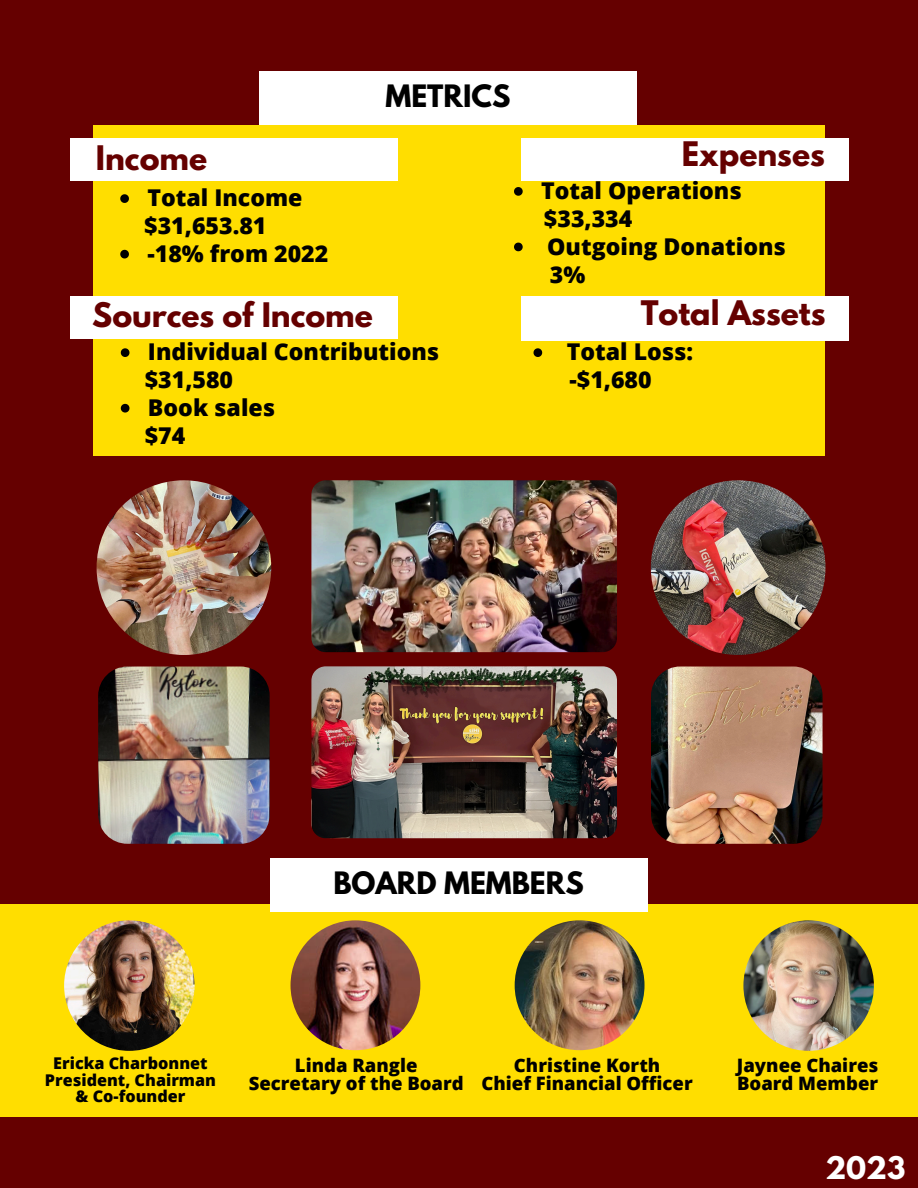
<style>
.page{position:relative;width:918px;height:1188px;background:#650000}
.page>*{position:absolute;margin:0;border:0;box-sizing:border-box;transform-origin:0 0}
.t1{font:700 30px "League Spartan";color:#650000}
.t2{font:700 27.6px "League Spartan";color:#fff}
.t3{font:700 27.3px "League Spartan";color:#000}
.t4{font:800 23.1px/27.8px "Open Sans";color:#000}
.t5{font:800 18.45px/18.5px "Open Sans";color:#000;text-align:center}
.t6{font:800 16.2px/16.2px "Open Sans";color:#000;text-align:center}
</style>
<div class="page">
<div style="left:94px;top:125px;width:731px;height:331px;background:#ffde00"></div>
<div style="left:260px;top:71px;width:377px;height:54px;background:#fff"></div>
<div style="left:70px;top:138px;width:328px;height:42px;background:#fff"></div>
<div style="left:521px;top:296px;width:328px;height:45px;background:#fff"></div>
<div style="left:70px;top:296px;width:328px;height:43px;background:#fff"></div>
<div style="left:521px;top:138px;width:328px;height:42px;background:#fff"></div>
<svg style="left:120px;top:194px;width:9px;height:9px"></svg>
<svg style="left:120px;top:250px;width:9px;height:8px"></svg>
<svg style="left:121px;top:348px;width:8px;height:9px"></svg>
<svg style="left:121px;top:404px;width:8px;height:9px"></svg>
<svg style="left:514px;top:187px;width:9px;height:9px"></svg>
<svg style="left:514px;top:243px;width:9px;height:8px"></svg>
<svg style="left:534px;top:348px;width:8px;height:9px"></svg>
<div style="left:0;top:904px;width:918px;height:213px;background:#ffde00"></div>
<img style="left:743px;top:920px;width:131px;height:131px;border-radius:50%">
<div style="left:270px;top:859px;width:378px;height:53px;background:#fff"></div>
<img style="left:311px;top:480px;width:306px;height:172px;border-radius:14px">
<img style="left:311px;top:666px;width:306px;height:172px;border-radius:14px">
<img style="left:651px;top:480px;width:175px;height:175px;border-radius:50%">
<img style="left:651px;top:667px;width:172px;height:177px;border-radius:29px">
<img style="left:97px;top:480px;width:174px;height:175px;border-radius:50%">
<img style="left:98px;top:667px;width:172px;height:177px;border-radius:29px">
<img style="left:64px;top:920px;width:131px;height:131px;border-radius:50%">
<img style="left:291px;top:920px;width:129px;height:130px;border-radius:50%">
<img style="left:515px;top:920px;width:130px;height:130px;border-radius:50%">
<p class="t3" style="left:385px;top:75px;width:126px">METRICS</p>
<p class="t1" style="left:96px;top:135px;width:113px">Income</p>
<p class="t1" style="left:682px;top:131px;width:144px">Expenses</p>
<p class="t4" style="left:144px;top:183px;width:186px">Total Income $31,653.81 -18% from 2022</p>
<p class="t4" style="left:541px;top:176px;width:246px">Total Operations $33,334<br>Outgoing Donations<br>3%</p>
<p class="t1" style="left:92px;top:292px;width:282px">Sources of Income</p>
<p class="t1" style="left:641px;top:289px;width:186px">Total Assets</p>
<p class="t4" style="left:145px;top:337px;width:296px">Individual Contributions $31,580<br>Book sales<br>$74</p>
<p class="t4" style="left:567px;top:337px;width:128px">Total Loss: -$1,680</p>
<p class="t3" style="left:333px;top:862px;width:252px">BOARD MEMBERS</p>
<p class="t6" style="left:45px;top:1055px;width:173px">Ericka Charbonnet<br>President, Chairman &amp; Co-founder</p>
<p class="t5" style="left:249px;top:1055px;width:216px">Linda Rangle<br>Secretary of the Board</p>
<p class="t5" style="left:482px;top:1055px;width:213px">Christine Korth<br>Chief Financial Officer</p>
<p class="t5" style="left:737px;top:1055px;width:143px;text-align:left">Jaynee Chaires<br>Board Member</p>
<p class="t2" style="left:825px;top:1146px;width:82px">2023</p>
</div>
